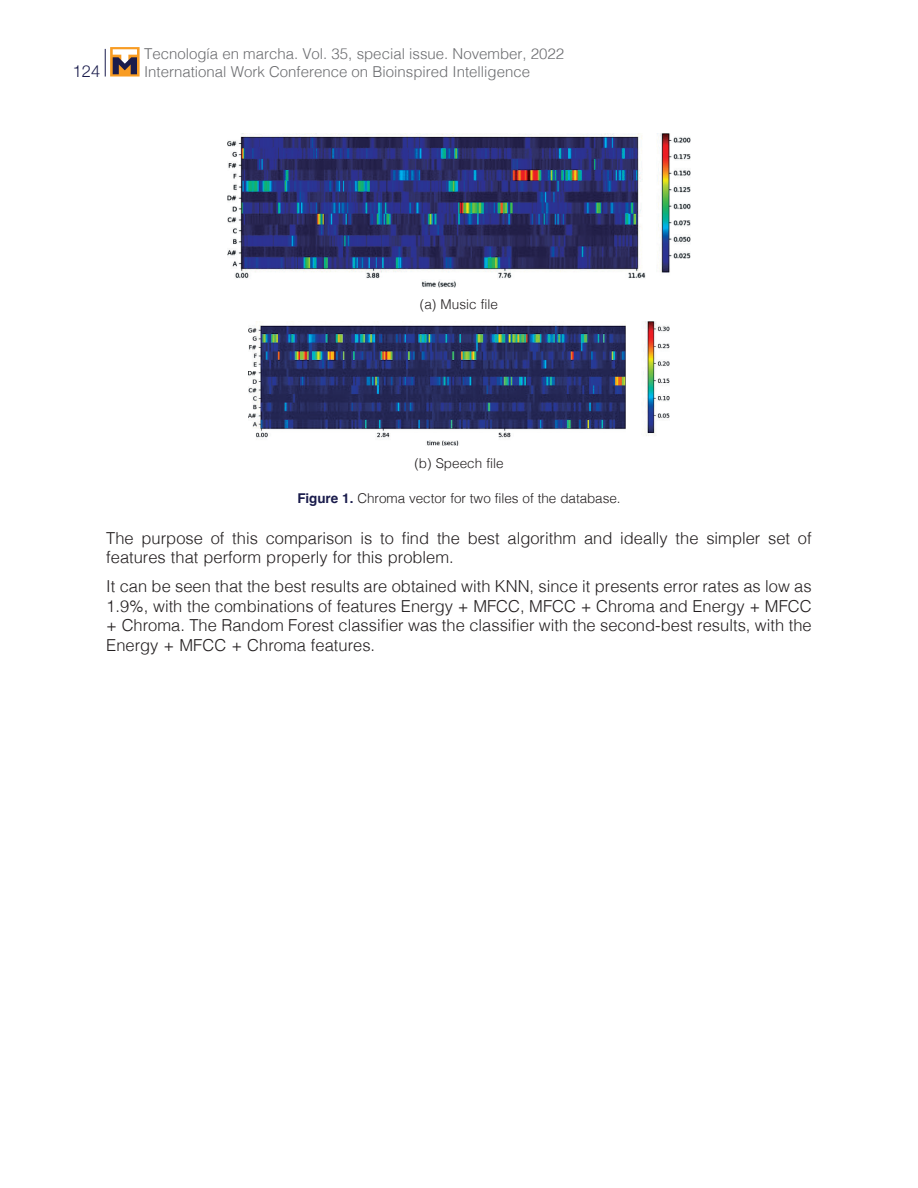
<style>
.page{position:relative;width:918px;height:1188px;background:#fff}
.page>*{position:absolute;margin:0;border:0;box-sizing:border-box;transform-origin:0 0}
.t1{font:300 16.5px/19.8px "Helvetica";color:#231f20}
.t2{font:300 16.5px "Helvetica Neue";color:#1a1c4c}
.t3{font:300 15px "Helvetica";color:#6c6d70}
.t4{font:300 13.5px "Helvetica";letter-spacing:-.005em;color:#231f20}
.s1{font-weight:700;color:#1a1c4c}
</style>
<div class="page">
<svg style="left:105px;top:49px;width:1px;height:28px"></svg>
<svg style="left:110px;top:47px;width:30px;height:30px"></svg>
<svg style="left:113px;top:49px;width:24px;height:25px"></svg>
<img style="left:227px;top:134px;width:464px;height:153px">
<img style="left:249px;top:321px;width:420px;height:125px">
<p class="t3" style="left:144px;top:40px;width:422px">Tecnología en marcha. Vol. 35, special issue. November, 2022</p>
<p class="t2" style="left:73px;top:57px;width:29px">124</p>
<p class="t3" style="left:144px;top:58px;width:387px">International Work Conference on Bioinspired Intelligence</p>
<p class="t4" style="left:420px;top:293px;width:80px">(a) Music file</p>
<p class="t4" style="left:414px;top:451px;width:91px">(b) Speech file</p>
<p class="t4" style="left:297px;top:486px;width:325px"><span class="s1">Figure 1.</span> Chroma vector for two files of the database.</p>
<p class="t1" style="left:106px;top:527px;width:707px">The purpose of this comparison is to find the best algorithm and ideally the simpler set of features that perform properly for this problem.</p>
<p class="t1" style="left:106px;top:575px;width:707px;text-align:justify">It can be seen that the best results are obtained with KNN, since it presents error rates as low as 1.9%, with the combinations of features Energy + MFCC, MFCC + Chroma and Energy + MFCC + Chroma. The Random Forest classifier was the classifier with the second-best results, with the Energy + MFCC + Chroma features.</p>
</div>
